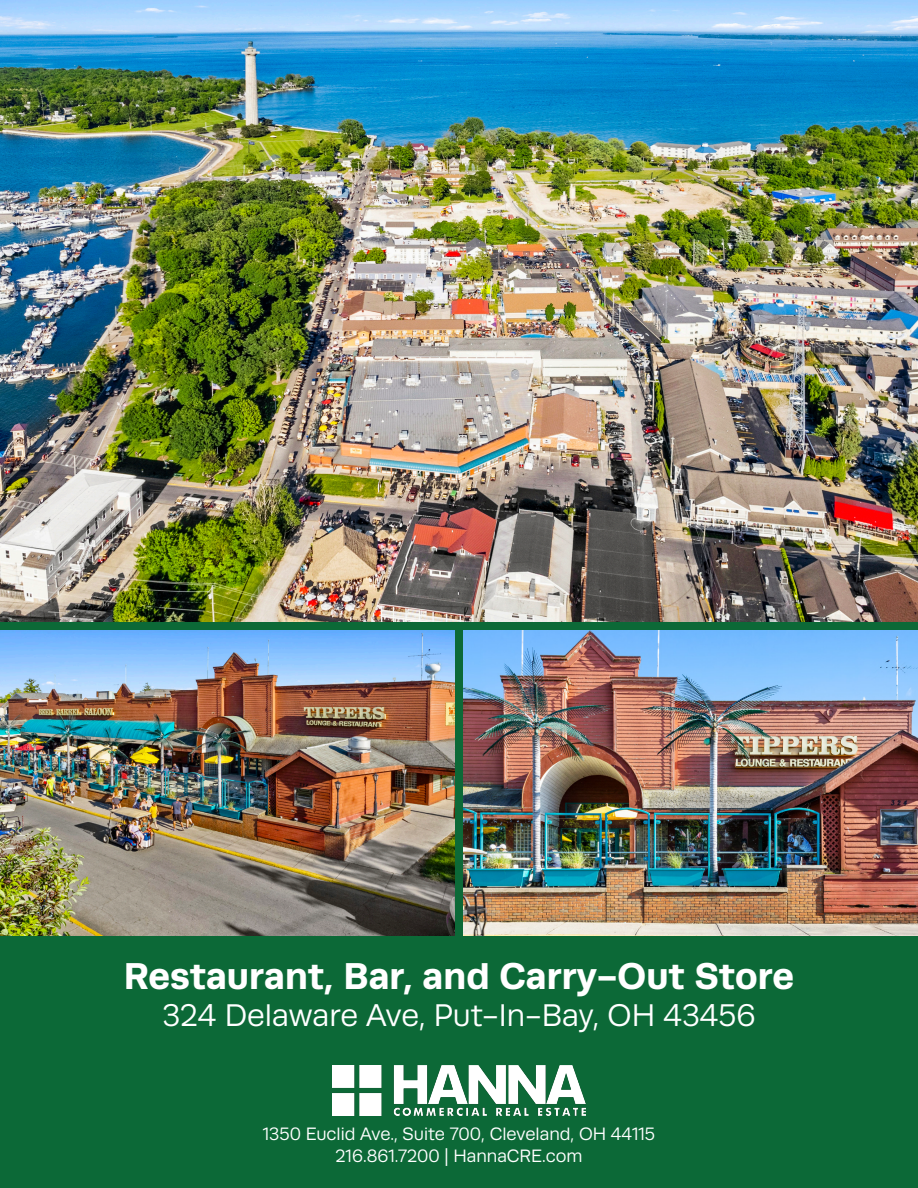
<style>
.page{position:relative;width:918px;height:1188px;background:#fff}
.page>*{position:absolute;margin:0;border:0;box-sizing:border-box;transform-origin:0 0}
.t1{font:700 37.5px "Runda";color:#fff}
.t2{font:31.5px "Runda";color:#fff}
.t3{font:18px "Runda";color:#fff}
</style>
<div class="page">
<img style="left:0;top:0;width:918px;height:936px">
<div style="left:0;top:936px;width:918px;height:252px;background:#0c6937"></div>
<img style="left:333px;top:1066px;width:252px;height:49px">
<div style="left:0;top:623px;width:918px;height:7px;background:#0c6937"></div>
<div style="left:455px;top:624px;width:8px;height:316px;background:#0c6937"></div>
<p class="t1" style="left:124px;top:953px;width:672px">Restaurant, Bar, and Carry-Out Store</p>
<p class="t2" style="left:162px;top:998px;width:595px">324 Delaware Ave, Put-In-Bay, OH 43456</p>
<p class="t3" style="left:263px;top:1124px;width:394px">1350 Euclid Ave., Suite 700, Cleveland, OH 44115</p>
<p class="t3" style="left:335px;top:1145px;width:249px">216.861.7200 | HannaCRE.com</p>
</div>
